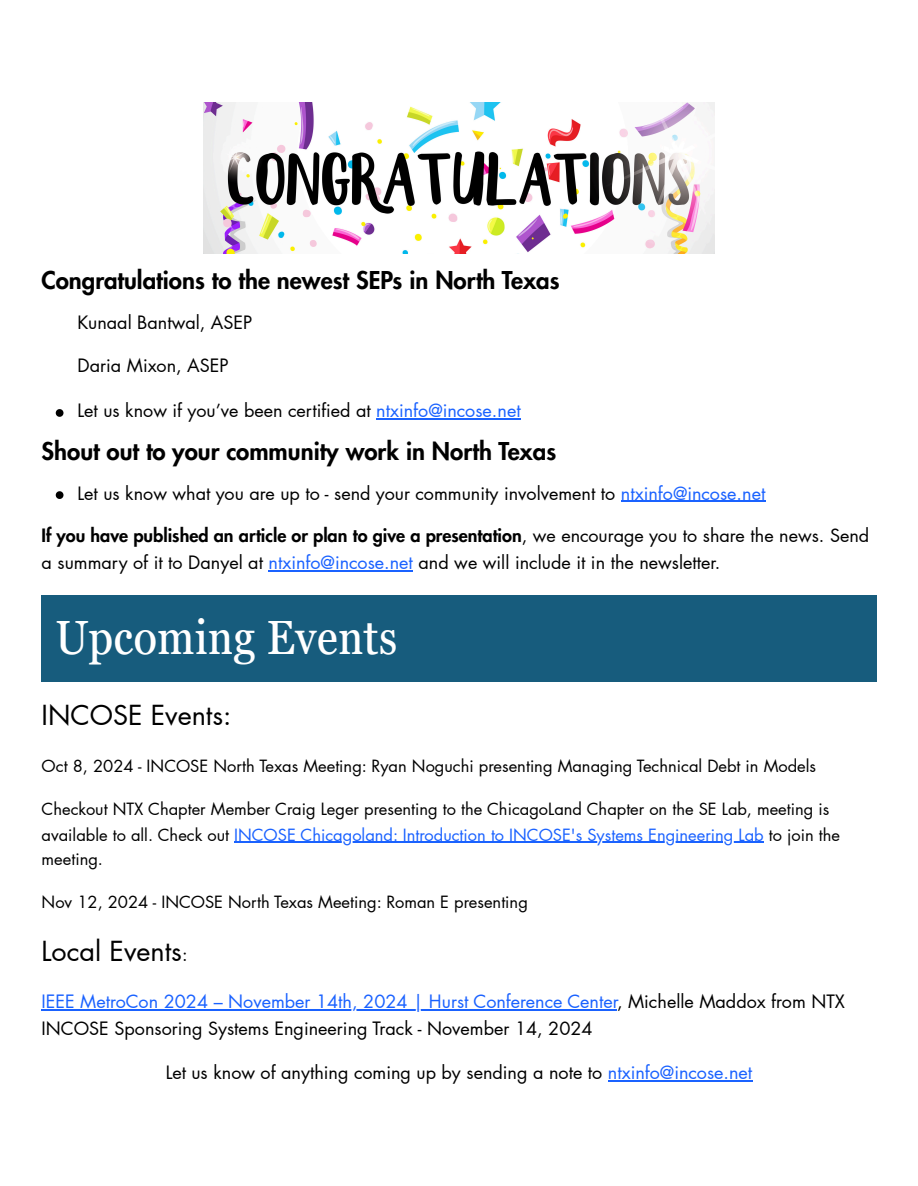
<style>
.page{position:relative;width:918px;height:1186px;background:#fff}
.page>*{position:absolute;margin:0;border:0;box-sizing:border-box;transform-origin:0 0}
.t1{font:condensed 48px "Georgia Pro";color:#fff}
.t2{font:27px "Futura LT Pro";color:#000}
.t3{font:800 24px "Futura LT Pro";color:#000}
.t4{font:18px/27px "Futura LT Pro";color:#000}
.t5{font:16.5px/25.3px "Futura LT Pro";color:#000}
.s1{color:#1a62ff}
.s2{font-weight:800}
.s3{font-size:18px}
</style>
<div class="page">
<hr style="left:269px;top:570px;width:144px;height:1px;background:#1a62ff">
<hr style="left:234px;top:841px;width:530px;height:2px;background:#1a62ff">
<hr style="left:42px;top:1009px;width:575px;height:1px;background:#1a62ff">
<hr style="left:608px;top:1080px;width:144px;height:1px;background:#1a62ff">
<img style="left:204px;top:102px;width:510px;height:151px">
<svg style="left:56px;top:409px;width:7px;height:8px"></svg>
<hr style="left:376px;top:418px;width:145px;height:2px;background:#1a62ff">
<svg style="left:56px;top:491px;width:7px;height:8px"></svg>
<hr style="left:621px;top:501px;width:144px;height:1px;background:#1a62ff">
<div style="left:42px;top:595px;width:834px;height:86px;background:#175c7d"></div>
<h2 class="t3" style="left:42px;top:269px;width:519px">Congratulations to the newest SEPs in North Texas</h2>
<p class="t4" style="left:78px;top:309px;width:176px">Kunaal Bantwal, ASEP</p>
<p class="t4" style="left:78px;top:353px;width:152px">Daria Mixon, ASEP</p>
<p class="t4" style="left:78px;top:398px;width:445px">Let us know if you’ve been certified at <span class="s1">ntxinfo@incose.net</span></p>
<h2 class="t3" style="left:42px;top:440px;width:516px">Shout out to your community work in North Texas</h2>
<p class="t4" style="left:78px;top:480px;width:689px">Let us know what you are up to - send your community involvement to <span class="s1">ntxinfo@incose.net</span></p>
<p class="t4" style="left:42px;top:523px;width:829px"><span class="s2">If you have published an article or plan to give a presentation</span>, we encourage you to share the news. Send a summary of it to Danyel at <span class="s1">ntxinfo@incose.net</span> and we will include it in the newsletter.</p>
<p class="t1" style="left:55px;top:610px;width:344px">Upcoming Events</p>
<p class="t2" style="left:42px;top:702px;width:191px">INCOSE Events:</p>
<p class="t5" style="left:42px;top:754px;width:776px">Oct 8, 2024 - INCOSE North Texas Meeting: Ryan Noguchi presenting Managing Technical Debt in Models</p>
<p class="t5" style="left:42px;top:796px;width:800px">Checkout NTX Chapter Member Craig Leger presenting to the ChicagoLand Chapter on the SE Lab, meeting is available to all. Check out <span class="s1">INCOSE Chicagoland: Introduction to INCOSE's Systems Engineering Lab</span> to join the meeting.</p>
<p class="t5" style="left:42px;top:890px;width:488px">Nov 12, 2024 - INCOSE North Texas Meeting: Roman E presenting</p>
<p class="t2" style="left:42px;top:938px;width:147px">Local Events<span class="s3">:</span></p>
<p class="t4" style="left:42px;top:989px;width:805px"><span class="s1">IEEE MetroCon 2024 – November 14th, 2024 | Hurst Conference Center</span>, Michelle Maddox from NTX<br>INCOSE Sponsoring Systems Engineering Track - November 14, 2024</p>
<p class="t4" style="left:166px;top:1060px;width:588px">Let us know of anything coming up by sending a note to <span class="s1">ntxinfo@incose.net</span></p>
</div>
